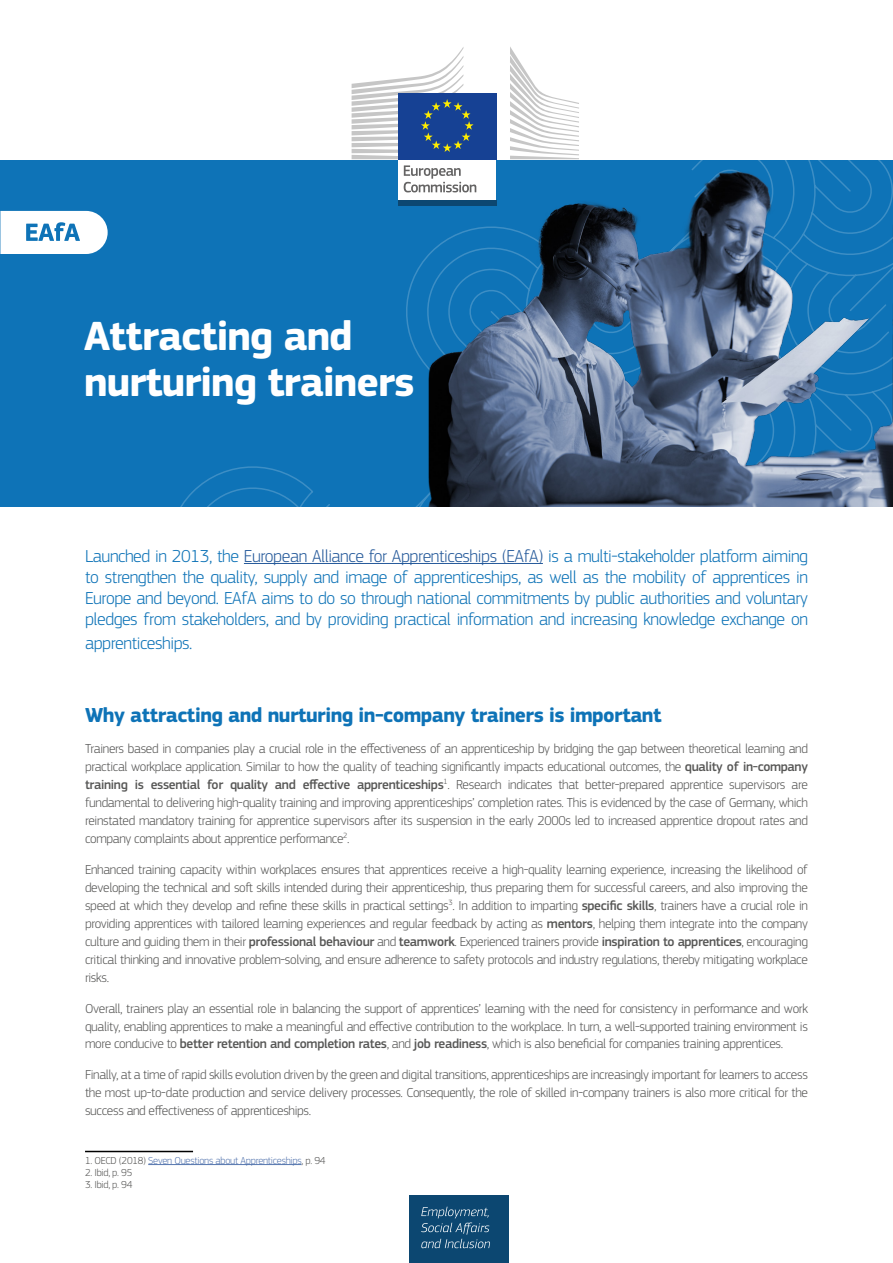
<style>
.page{position:relative;width:893px;height:1263px;background:#fff}
.page>*{position:absolute;margin:0;border:0;box-sizing:border-box;transform-origin:0 0}
.t1{font:700 42.3px/46px "EC Square Sans Pro";letter-spacing:-.025em;color:#fff}
.t2{font:700 21px "EC Square Sans Pro";letter-spacing:-.025em;color:#0e73b7}
.t3{font:300 18px/21px "EC Square Sans Pro";letter-spacing:-.025em;color:#0e73b7;text-align:justify}
.t4{font:300 13.5px/18px "EC Square Sans Pro";letter-spacing:-.025em;color:#575756;text-align:justify}
.t5{font:300 10.5px "EC Square Sans Pro";letter-spacing:-.025em;color:#5576af}
.t6{font:300 10.5px "EC Square Sans Pro";letter-spacing:-.025em;color:#575756}
.s1{color:#275b9b}
.s2{font-weight:500}
.s3{color:#575756}
</style>
<div class="page">
<div style="left:0;top:160px;width:425px;height:347px;background:#0e73b7"></div>
<div style="left:409px;top:1196px;width:99px;height:67px;background:#0c4771"></div>
<svg style="left:421px;top:1207px;width:69px;height:41px"></svg>
<img style="left:425px;top:160px;width:468px;height:347px">
<svg style="left:0;top:211px;width:108px;height:43px"></svg>
<hr style="left:244px;top:563px;width:299px;height:1px;background:#275b9b">
<hr style="left:85px;top:1151px;width:108px;height:1px;background:#000">
<hr style="left:148px;top:1164px;width:154px;height:1px;background:#5576af">
<div style="left:398px;top:157px;width:98px;height:44px;background:#fff"></div>
<div style="left:398px;top:93px;width:98px;height:66px;background:#164194"></div>
<svg style="left:352px;top:47px;width:121px;height:112px"></svg>
<div style="left:398px;top:200px;width:98px;height:6px;background:#0c4771"></div>
<svg style="left:510px;top:47px;width:69px;height:112px"></svg>
<svg style="left:404px;top:165px;width:72px;height:27px"></svg>
<h1 class="t1" style="left:84px;top:314px;width:332px">Attracting and nurturing trainers</h1>
<p class="t3" style="left:85px;top:545px;width:724px">Launched in 2013, the <span class="s1">European Alliance for Apprenticeships (EAfA)</span> is a multi-stakeholder platform aiming to strengthen the quality, supply and image of apprenticeships, as well as the mobility of apprentices in Europe and beyond. EAfA aims to do so through national commitments by public authorities and voluntary pledges from stakeholders, and by providing practical information and increasing knowledge exchange on</p>
<h3 class="t3" style="left:85px;top:632px;width:109px">apprenticeships.</h3>
<h2 class="t2" style="left:85px;top:703px;width:578px">Why attracting and nurturing in-company trainers is important</h2>
<p class="t4" style="left:85px;top:739px;width:724px">Trainers based in companies play a crucial role in the effectiveness of an apprenticeship by bridging the gap between theoretical learning and practical workplace application. Similar to how the quality of teaching significantly impacts educational outcomes, the <span class="s2">quality of in-company training is essential for quality and effective apprenticeships</span><sup>1</sup>. Research indicates that better-prepared apprentice supervisors are fundamental to delivering high-quality training and improving apprenticeships’ completion rates. This is evidenced by the case of Germany, which reinstated mandatory training for apprentice supervisors after its suspension in the early 2000s led to increased apprentice dropout rates and company complaints about apprentice performance<sup>2</sup>.</p>
<p class="t4" style="left:85px;top:860px;width:724px">Enhanced training capacity within workplaces ensures that apprentices receive a high-quality learning experience, increasing the likelihood of developing the technical and soft skills intended during their apprenticeship, thus preparing them for successful careers, and also improving the speed at which they develop and refine these skills in practical settings<sup>3</sup>. In addition to imparting <span class="s2">specific skills</span>, trainers have a crucial role in providing apprentices with tailored learning experiences and regular feedback by acting as <span class="s2">mentors</span>, helping them integrate into the company culture and guiding them in their <span class="s2">professional behaviour</span> and <span class="s2">teamwork</span>. Experienced trainers provide <span class="s2">inspiration to apprentices</span>, encouraging critical thinking and innovative problem-solving, and ensure adherence to safety protocols and industry regulations, thereby mitigating workplace risks.</p>
<p class="t4" style="left:85px;top:999px;width:724px">Overall, trainers play an essential role in balancing the support of apprentices’ learning with the need for consistency in performance and work quality, enabling apprentices to make a meaningful and effective contribution to the workplace. In turn, a well-supported training environment is more conducive to <span class="s2">better retention and completion rates</span>, and <span class="s2">job readiness</span>, which is also beneficial for companies training apprentices.</p>
<p class="t4" style="left:85px;top:1066px;width:724px">Finally, at a time of rapid skills evolution driven by the green and digital transitions, apprenticeships are increasingly important for learners to access the most up-to-date production and service delivery processes. Consequently, the role of skilled in-company trainers is also more critical for the success and effectiveness of apprenticeships.</p>
<p class="t5" style="left:85px;top:1154px;width:242px"><span class="s3">1. OECD (2018)</span> Seven Questions about Apprenticeships<span class="s3">, p. 94</span></p>
<p class="t6" style="left:85px;top:1166px;width:49px">2. Ibid, p. 95</p>
<p class="t6" style="left:85px;top:1178px;width:49px">3. Ibid, p. 94</p>
</div>
